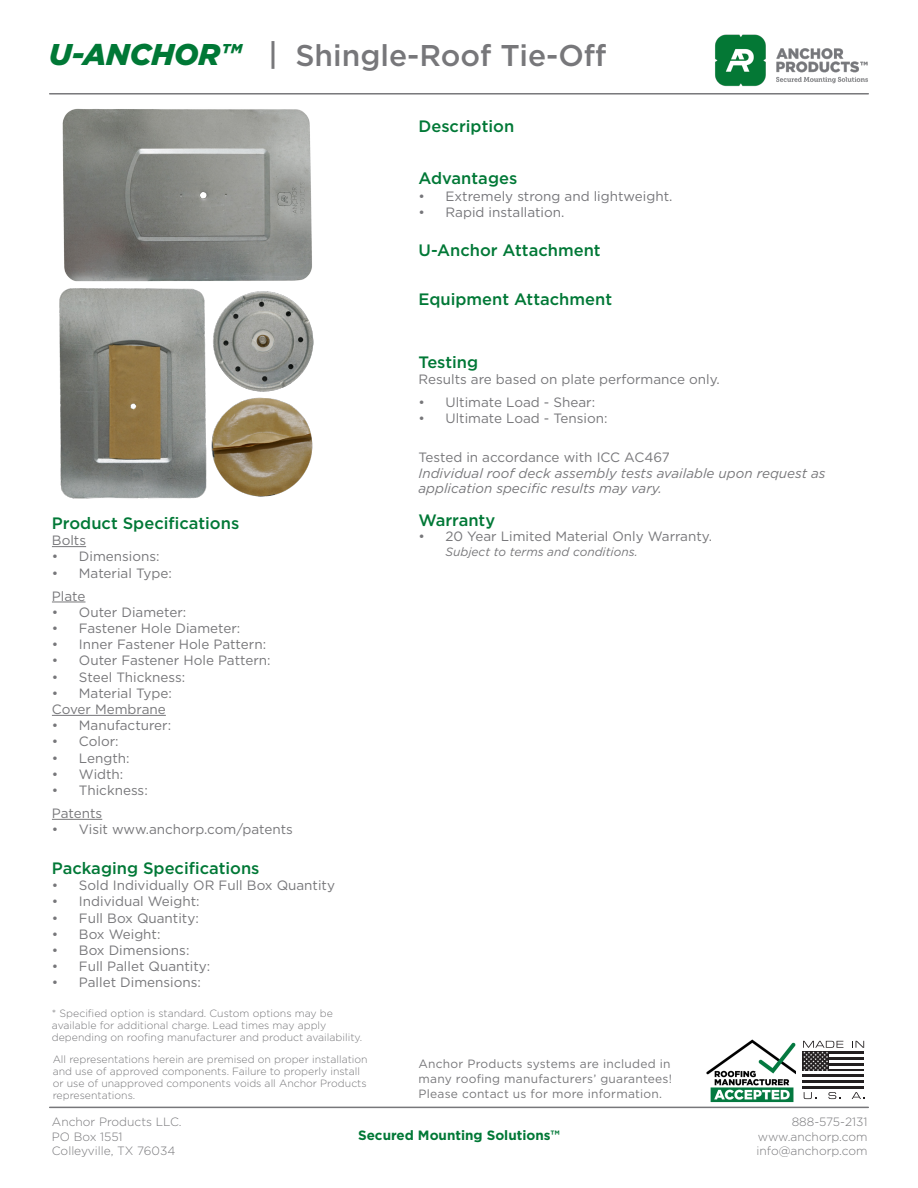
<style>
.page{position:relative;width:918px;height:1188px;background:#fff}
.page>*{position:absolute;margin:0;border:0;box-sizing:border-box;transform-origin:0 0}
.t1{font:500 30px "Gotham";color:#77777a}
.t2{font:italic 900 30px "Gotham";color:#007836}
.t3{font:500 16.5px "Gotham";color:#007836}
.t4{font:13.5px "Gotham";color:#77777a}
.t5{font:italic 13.5px/15px "Gotham";color:#77777a}
.t6{font:13.5px "Gotham";color:#76767a}
.t7{font:700 13.5px "Gotham";color:#007836}
.t8{font:12px/15px "Gotham";letter-spacing:.02em;color:#77777a}
.t9{font:300 12px/14.4px "Gotham";color:#77777a}
.t10{font:italic 12px "Gotham";color:#77777a}
.t11{font:300 10.5px/12px "Gotham";color:#77777a}
.s1{font-weight:500;font-style:normal;color:#77777a}
</style>
<div class="page">
<hr style="left:50px;top:93px;width:818px;height:2px;background:#77777a">
<img style="left:715px;top:34px;width:153px;height:53px">
<hr style="left:50px;top:1107px;width:818px;height:1px;background:#77777a">
<img style="left:706px;top:1039px;width:89px;height:64px">
<div style="left:803px;top:1051px;width:61px;height:38px;background:#231f20"></div>
<hr style="left:829px;top:1054px;width:35px;height:3px;background:#fff">
<hr style="left:829px;top:1060px;width:35px;height:3px;background:#fff">
<hr style="left:829px;top:1066px;width:35px;height:2px;background:#fff">
<hr style="left:803px;top:1071px;width:61px;height:3px;background:#fff">
<hr style="left:803px;top:1077px;width:61px;height:3px;background:#fff">
<hr style="left:803px;top:1083px;width:61px;height:3px;background:#fff">
<svg style="left:803px;top:1041px;width:40px;height:30px"></svg>
<svg style="left:852px;top:1041px;width:12px;height:7px"></svg>
<svg style="left:804px;top:1092px;width:13px;height:7px"></svg>
<svg style="left:828px;top:1092px;width:13px;height:7px"></svg>
<svg style="left:852px;top:1092px;width:13px;height:7px"></svg>
<img style="left:62px;top:108px;width:250px;height:174px">
<img style="left:59px;top:288px;width:148px;height:211px">
<img style="left:213px;top:291px;width:101px;height:101px">
<img style="left:211px;top:398px;width:102px;height:98px">
<hr style="left:52px;top:546px;width:34px;height:1px;background:#77777a">
<hr style="left:52px;top:602px;width:33px;height:1px;background:#77777a">
<hr style="left:52px;top:715px;width:114px;height:1px;background:#77777a">
<hr style="left:52px;top:819px;width:50px;height:1px;background:#77777a">
<h1 class="t2" style="left:49px;top:34px;width:231px">U-ANCHOR™ <span class="s1">|</span></h1>
<p class="t1" style="left:295px;top:36px;width:313px">Shingle-Roof Tie-Off</p>
<p class="t3" style="left:419px;top:116px;width:97px">Description</p>
<p class="t3" style="left:419px;top:168px;width:100px">Advantages</p>
<p class="t6" style="left:419px;top:187px;width:255px">• Extremely strong and lightweight.</p>
<p class="t6" style="left:419px;top:203px;width:148px">• Rapid installation.</p>
<p class="t3" style="left:419px;top:240px;width:184px">U-Anchor Attachment</p>
<p class="t3" style="left:419px;top:288px;width:195px">Equipment Attachment</p>
<p class="t3" style="left:52px;top:512px;width:189px">Product Specifications</p>
<p class="t4" style="left:52px;top:532px;width:36px">Bolts</p>
<p class="t4" style="left:52px;top:548px;width:109px">• Dimensions:</p>
<p class="t4" style="left:52px;top:564px;width:122px">• Material Type:</p>
<p class="t4" style="left:52px;top:587px;width:35px">Plate</p>
<p class="t4" style="left:52px;top:603px;width:136px">• Outer Diameter:</p>
<p class="t4" style="left:52px;top:620px;width:190px">• Fastener Hole Diameter:</p>
<p class="t4" style="left:52px;top:636px;width:216px">• Inner Fastener Hole Pattern:</p>
<p class="t4" style="left:52px;top:652px;width:220px">• Outer Fastener Hole Pattern:</p>
<p class="t4" style="left:52px;top:668px;width:135px">• Steel Thickness:</p>
<p class="t4" style="left:52px;top:684px;width:122px">• Material Type:</p>
<p class="t4" style="left:52px;top:701px;width:115px">Cover Membrane</p>
<p class="t4" style="left:52px;top:717px;width:121px">• Manufacturer:</p>
<p class="t4" style="left:52px;top:733px;width:68px">• Color:</p>
<p class="t4" style="left:52px;top:749px;width:79px">• Length:</p>
<p class="t4" style="left:52px;top:765px;width:73px">• Width:</p>
<p class="t4" style="left:52px;top:782px;width:97px">• Thickness:</p>
<p class="t4" style="left:52px;top:805px;width:52px">Patents</p>
<p class="t4" style="left:52px;top:821px;width:243px">• Visit www.anchorp.com/patents</p>
<p class="t3" style="left:52px;top:857px;width:209px">Packaging Specifications</p>
<p class="t4" style="left:52px;top:877px;width:285px">• Sold Individually OR Full Box Quantity</p>
<p class="t4" style="left:52px;top:893px;width:149px">• Individual Weight:</p>
<p class="t4" style="left:52px;top:909px;width:148px">• Full Box Quantity:</p>
<p class="t4" style="left:52px;top:925px;width:110px">• Box Weight:</p>
<p class="t4" style="left:52px;top:942px;width:139px">• Box Dimensions:</p>
<p class="t4" style="left:52px;top:958px;width:160px">• Full Pallet Quantity:</p>
<p class="t4" style="left:52px;top:974px;width:151px">• Pallet Dimensions:</p>
<p class="t3" style="left:419px;top:351px;width:61px">Testing</p>
<p class="t4" style="left:419px;top:371px;width:303px">Results are based on plate performance only.</p>
<p class="t4" style="left:419px;top:394px;width:178px">• Ultimate Load - Shear:</p>
<p class="t4" style="left:419px;top:410px;width:191px">• Ultimate Load - Tension:</p>
<p class="t4" style="left:419px;top:448px;width:253px">Tested in accordance with ICC AC467</p>
<p class="t5" style="left:419px;top:466px;width:409px">Individual roof deck assembly tests available upon request as application specific results may vary.</p>
<p class="t3" style="left:419px;top:510px;width:78px">Warranty</p>
<p class="t4" style="left:419px;top:528px;width:295px">• 20 Year Limited Material Only Warranty.</p>
<p class="t10" style="left:446px;top:544px;width:194px">Subject to terms and conditions.</p>
<p class="t11" style="left:52px;top:1007px;width:312px">* Specified option is standard. Custom options may be available for additional charge. Lead times may apply depending on roofing manufacturer and product availability.</p>
<p class="t11" style="left:53px;top:1053px;width:317px">All representations herein are premised on proper installation and use of approved components. Failure to properly install or use of unapproved components voids all Anchor Products representations.</p>
<p class="t8" style="left:419px;top:1056px;width:255px">Anchor Products systems are included in many roofing manufacturers’ guarantees!<br>Please contact us for more information.</p>
<p class="t9" style="left:52px;top:1115px;width:131px">Anchor Products LLC.<br>PO Box 1551<br>Colleyville, TX 76034</p>
<p class="t9" style="left:757px;top:1115px;width:113px;text-align:justify;text-indent:35px">888-575-2131 www.anchorp.com info@anchorp.com</p>
<p class="t7" style="left:358px;top:1126px;width:203px">Secured Mounting Solutions™</p>
</div>
